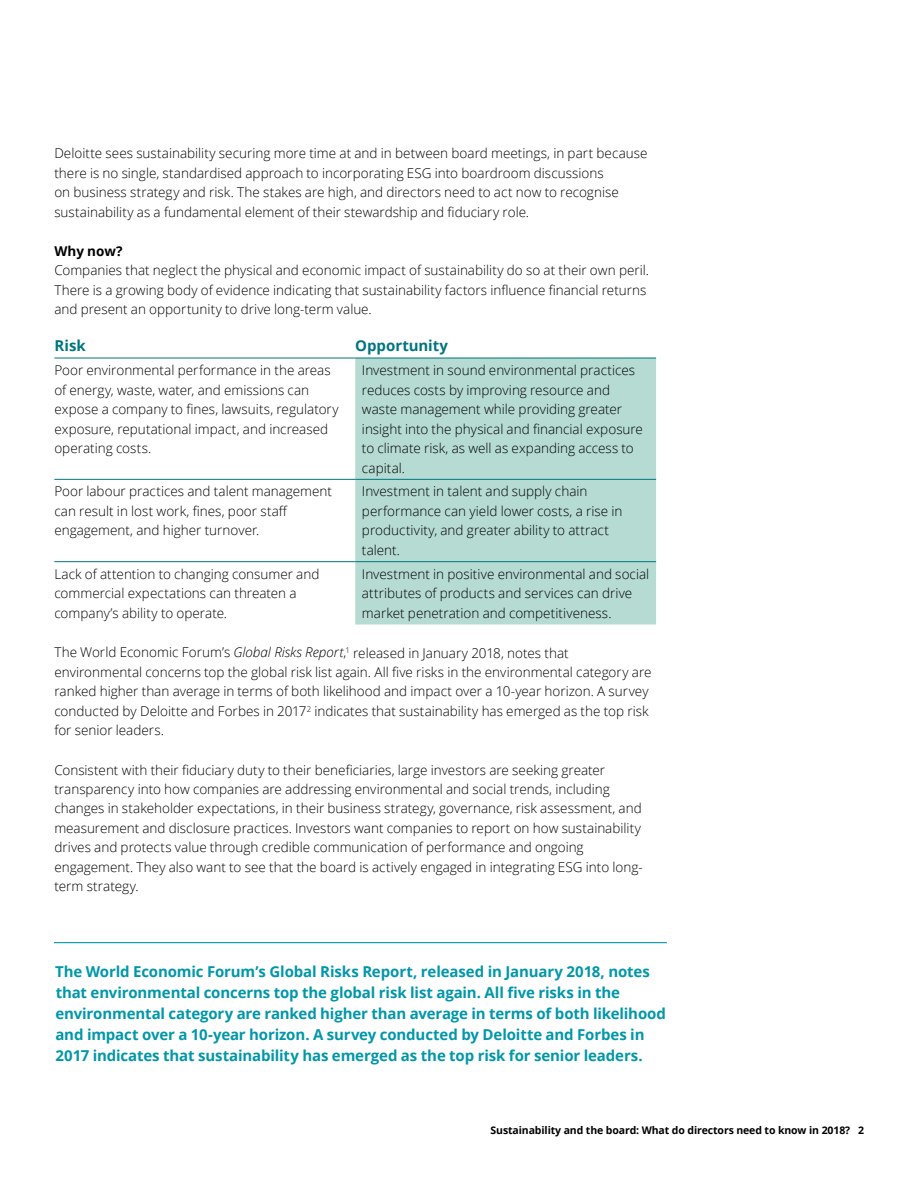
<style>
.page{position:relative;width:918px;height:1188px;background:#fff}
.page>*{position:absolute;margin:0;border:0;box-sizing:border-box;transform-origin:0 0}
.t1{font:700 15px/21px "Open Sans";letter-spacing:-.01em;color:#0097a9}
.t2{font:700 15px "Open Sans";color:#007580}
.t3{font:300 13.5px/19.5px "Open Sans";color:#000}
.t4{font:700 13.5px "Open Sans";letter-spacing:-.005em;color:#000}
.t5{font:700 10.5px "Open Sans";letter-spacing:-.01em;color:#000}
.s1{font-style:italic}
</style>
<div class="page">
<div style="left:355px;top:359px;width:301px;height:266px;background:#b5dbd2"></div>
<hr style="left:54px;top:358px;width:301px;height:1px;background:#007580">
<hr style="left:355px;top:358px;width:301px;height:1px;background:#007580">
<hr style="left:54px;top:479px;width:301px;height:1px;background:#007580">
<hr style="left:355px;top:479px;width:301px;height:1px;background:#007580">
<hr style="left:54px;top:561px;width:301px;height:1px;background:#007580">
<hr style="left:355px;top:561px;width:301px;height:1px;background:#007580">
<hr style="left:54px;top:942px;width:613px;height:1px;background:#0097a9">
<p class="t3" style="left:54px;top:143px;width:595px">Deloitte sees sustainability securing more time at and in between board meetings, in part because there is no single, standardised approach to incorporating ESG into boardroom discussions<br>on business strategy and risk. The stakes are high, and directors need to act now to recognise sustainability as a fundamental element of their stewardship and fiduciary role.</p>
<p class="t4" style="left:54px;top:241px;width:70px">Why now?</p>
<p class="t3" style="left:54px;top:260px;width:596px">Companies that neglect the physical and economic impact of sustainability do so at their own peril.<br>There is a growing body of evidence indicating that sustainability factors influence financial returns and present an opportunity to drive long-term value.</p>
<p class="t2" style="left:54px;top:335px;width:33px">Risk</p>
<p class="t2" style="left:355px;top:335px;width:94px">Opportunity</p>
<p class="t3" style="left:54px;top:360px;width:286px">Poor environmental performance in the areas of energy, waste, water, and emissions can expose a company to fines, lawsuits, regulatory exposure, reputational impact, and increased operating costs.</p>
<p class="t3" style="left:362px;top:360px;width:283px">Investment in sound environmental practices reduces costs by improving resource and waste management while providing greater insight into the physical and financial exposure to climate risk, as well as expanding access to capital.</p>
<p class="t3" style="left:54px;top:481px;width:279px">Poor labour practices and talent management can result in lost work, fines, poor staff engagement, and higher turnover.</p>
<p class="t3" style="left:362px;top:481px;width:262px">Investment in talent and supply chain performance can yield lower costs, a rise in productivity, and greater ability to attract talent.</p>
<p class="t3" style="left:54px;top:564px;width:266px">Lack of attention to changing consumer and commercial expectations can threaten a company’s ability to operate.</p>
<p class="t3" style="left:362px;top:564px;width:289px">Investment in positive environmental and social attributes of products and services can drive market penetration and competitiveness.</p>
<p class="t3" style="left:54px;top:642px;width:599px">The World Economic Forum’s <span class="s1">Global Risks Report</span>,<sup>1</sup> released in January 2018, notes that environmental concerns top the global risk list again. All five risks in the environmental category are ranked higher than average in terms of both likelihood and impact over a 10-year horizon. A survey conducted by Deloitte and Forbes in 2017<sup>2</sup> indicates that sustainability has emerged as the top risk for senior leaders.</p>
<p class="t3" style="left:54px;top:759px;width:590px">Consistent with their fiduciary duty to their beneficiaries, large investors are seeking greater transparency into how companies are addressing environmental and social trends, including changes in stakeholder expectations, in their business strategy, governance, risk assessment, and measurement and disclosure practices. Investors want companies to report on how sustainability drives and protects value through credible communication of performance and ongoing engagement. They also want to see that the board is actively engaged in integrating ESG into long&shy;term strategy.</p>
<p class="t1" style="left:55px;top:961px;width:612px">The World Economic Forum’s Global Risks Report, released in January 2018, notes that environmental concerns top the global risk list again. All five risks in the environmental category are ranked higher than average in terms of both likelihood and impact over a 10-year horizon. A survey conducted by Deloitte and Forbes in 2017 indicates that sustainability has emerged as the top risk for senior leaders.</p>
<p class="t5" style="left:491px;top:1123px;width:375px">Sustainability and the board: What do directors need to know in 2018? 2</p>
</div>
